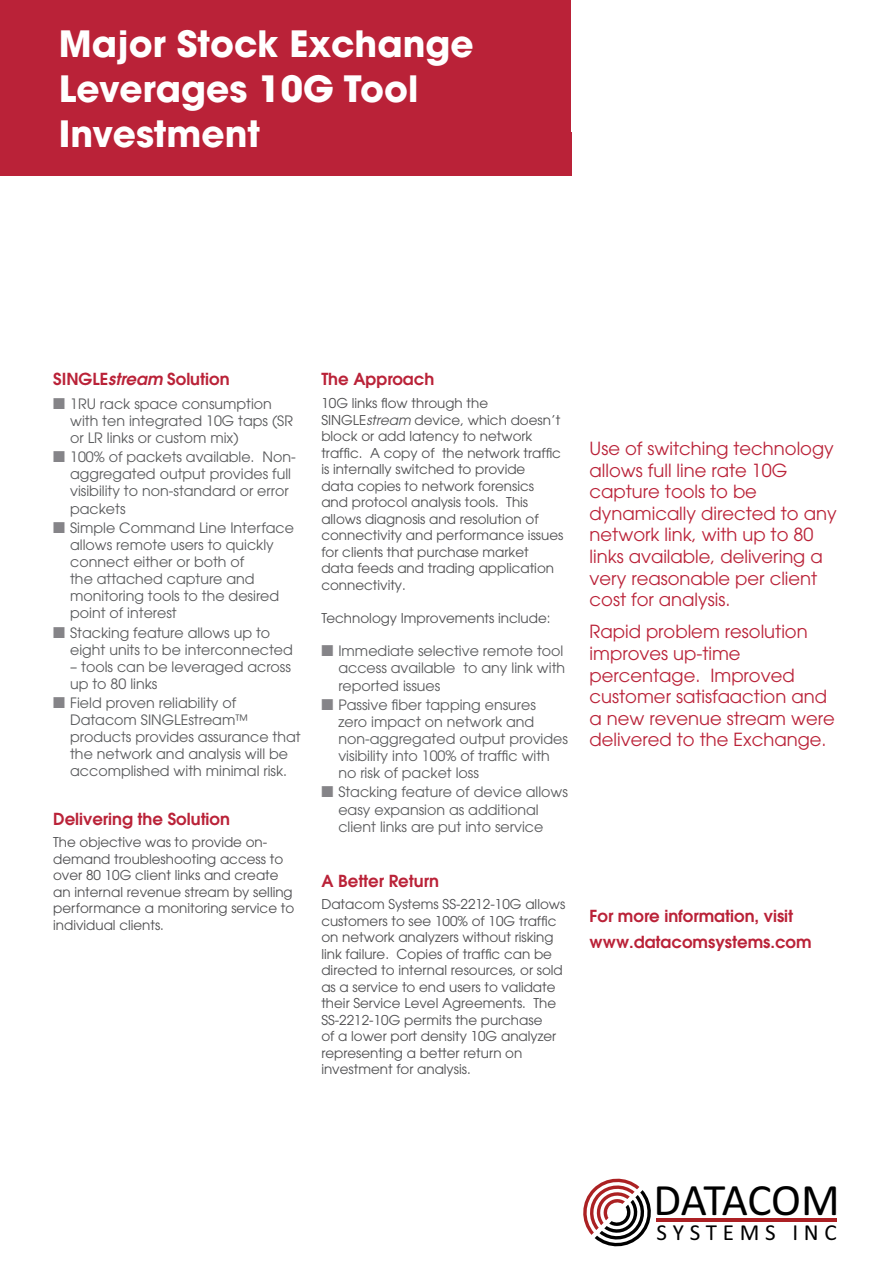
<style>
.page{position:relative;width:893px;height:1263px;background:#fff}
.page>*{position:absolute;margin:0;border:0;box-sizing:border-box;transform-origin:0 0}
.t1{font:45.15px "Calibri";letter-spacing:-.01em;color:#000}
.t2{font:700 36px/45px "Avant Garde";color:#fff}
.t3{font:22.95px "Calibri";letter-spacing:.25em;color:#000}
.t4{font:18px/21.6px "Avant Garde";color:#ba2238}
.t5{font:600 16.5px/26.2px "Avant Garde";color:#ba2238}
.t6{font:14.25px/17.1px "Avant Garde";color:#58595b}
.t7{font:13.5px/16.5px "Avant Garde";color:#4d4d4f}
.s1{font-style:italic}
.s2{color:#858488}
</style>
<div class="page">
<div style="left:0;top:0;width:572px;height:175px;background:#ba2238"></div>
<svg style="left:583px;top:1179px;width:68px;height:67px"></svg>
<hr style="left:656px;top:1218px;width:181px;height:4px;background:#ab2024">
<h2 class="t2" style="left:59px;top:21px;width:416px">Major Stock Exchange<br>Leverages 10G Tool<br>Investment</h2>
<p class="t5" style="left:53px;top:366px;width:178px">SINGLE<span class="s1">stream</span> Solution</p>
<p class="t6" style="left:70px;top:395px;width:224px;text-indent:-17px"><span class="s2">■</span> 1RU rack space consumption with ten integrated 10G taps (SR or LR links or custom mix)</p>
<p class="t6" style="left:70px;top:448px;width:227px;text-indent:-17px"><span class="s2">■</span> 100% of packets available. Non&shy;aggregated output provides full visibility to non-standard or error packets</p>
<p class="t6" style="left:70px;top:519px;width:225px;text-indent:-17px"><span class="s2">■</span> Simple Command Line Interface allows remote users to quickly connect either or both of<br>the attached capture and monitoring tools to the desired point of interest</p>
<p class="t6" style="left:70px;top:624px;width:224px;text-indent:-17px"><span class="s2">■</span> Stacking feature allows up to eight units to be interconnected</p>
<p class="t6" style="left:70px;top:658px;width:222px">– tools can be leveraged across up to 80 links</p>
<p class="t6" style="left:70px;top:694px;width:232px;text-indent:-17px"><span class="s2">■</span> Field proven reliability of<br>Datacom SINGLEstream™ products provides assurance that the network and analysis will be accomplished with minimal risk.</p>
<p class="t5" style="left:53px;top:805px;width:178px">Delivering the Solution</p>
<p class="t7" style="left:53px;top:834px;width:243px">The objective was to provide on&shy;demand troubleshooting access to over 80 10G client links and create an internal revenue stream by selling performance a monitoring service to individual clients.</p>
<p class="t5" style="left:321px;top:366px;width:114px">The Approach</p>
<p class="t7" style="left:321px;top:395px;width:243px">10G links flow through the<br>SINGLE<span class="s1">stream</span> device, which doesn’t block or add latency to network traffic. A copy of the network traffic is internally switched to provide<br>data copies to network forensics and protocol analysis tools. This allows diagnosis and resolution of connectivity and performance issues for clients that purchase market data feeds and trading application connectivity.</p>
<p class="t7" style="left:321px;top:609px;width:231px">Technology Improvements include:</p>
<p class="t6" style="left:338px;top:642px;width:228px;text-align:justify;text-indent:-17px"><span class="s2">■</span> Immediate selective remote tool access available to any link with reported issues</p>
<p class="t6" style="left:338px;top:696px;width:231px;text-indent:-17px"><span class="s2">■</span> Passive fiber tapping ensures zero impact on network and non-aggregated output provides visibility into 100% of traffic with no risk of packet loss</p>
<p class="t6" style="left:338px;top:784px;width:231px;text-indent:-17px"><span class="s2">■</span> Stacking feature of device allows easy expansion as additional client links are put into service</p>
<p class="t5" style="left:321px;top:867px;width:119px">A Better Return</p>
<p class="t7" style="left:321px;top:896px;width:245px">Datacom Systems SS-2212-10G allows customers to see 100% of 10G traffic on network analyzers without risking link failure. Copies of traffic can be directed to internal resources, or sold as a service to end users to validate their Service Level Agreements. The SS-2212-10G permits the purchase<br>of a lower port density 10G analyzer representing a better return on investment for analysis.</p>
<h3 class="t4" style="left:590px;top:438px;width:249px">Use of switching technology allows full line rate 10G capture tools to be dynamically directed to any network link, with up to 80 links available, delivering a very reasonable per client cost for analysis.</h3>
<h3 class="t4" style="left:590px;top:621px;width:247px">Rapid problem resolution improves up-time percentage. Improved customer satisfaaction and a new revenue stream were delivered to the Exchange.</h3>
<p class="t5" style="left:590px;top:902px;width:224px">For more information, visit www.datacomsystems.com</p>
<h1 class="t1" style="left:654px;top:1172px;width:188px">DATACOM</h1>
<h3 class="t3" style="left:656px;top:1218px;width:182px">SYSTEMS INC</h3>
</div>
